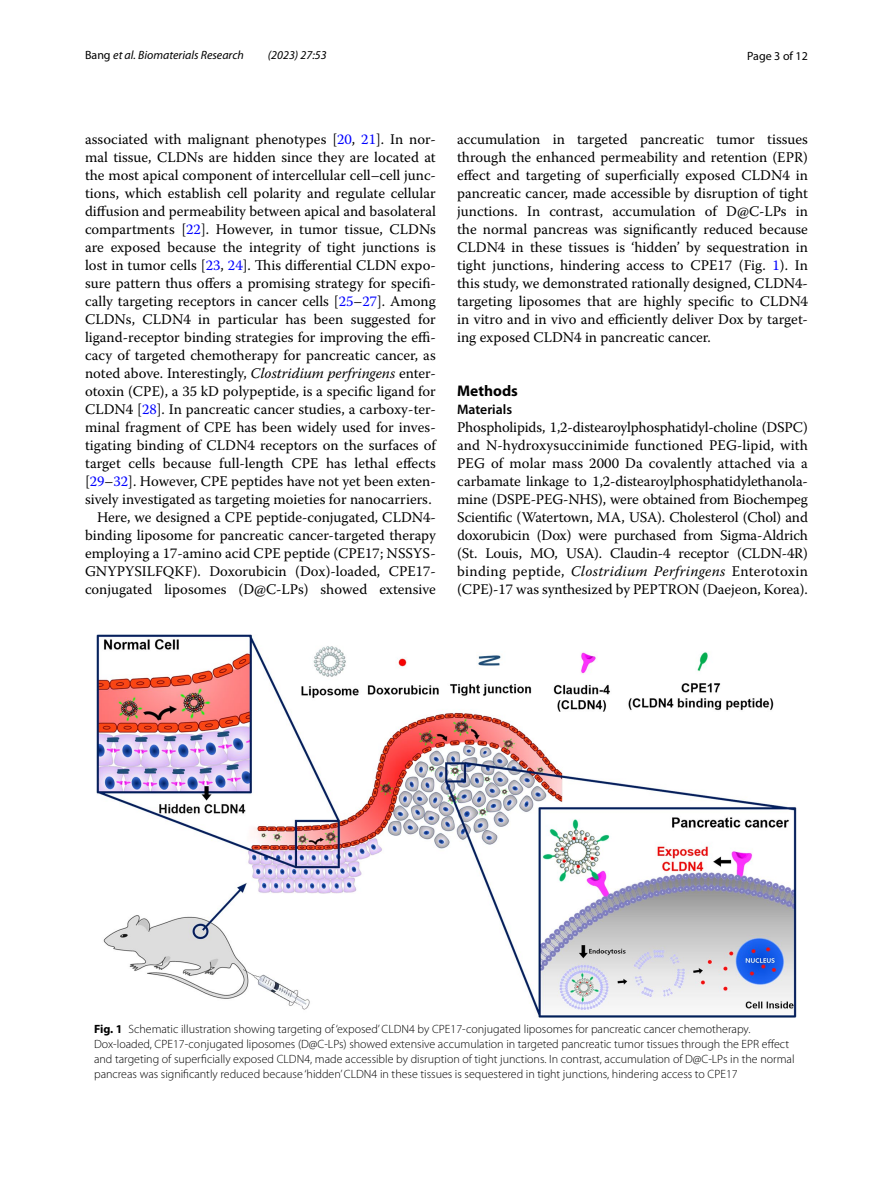
<style>
.page{position:relative;width:893px;height:1187px;background:#fff}
.page>*{position:absolute;margin:0;border:0;box-sizing:border-box;transform-origin:0 0}
.t1{font:700 15.45px "Myriad Pro";color:#000}
.t2{font:14.7px/18px "Warnock Pro";color:#000;text-align:justify}
.t3{font:600 13.8px "Myriad Pro";color:#000}
.t4{font:300 12px/15px "Myriad Pro";color:#000}
.t5{font:italic 12px "Myriad Pro";color:#000}
.t6{font:12px "Myriad Pro";color:#000}
.s1{font-style:normal}
.s2{color:#00f}
.s3{font-style:italic}
.s4{font-weight:700}
</style>
<div class="page">
<img style="left:96px;top:634px;width:701px;height:383px">
<p class="t5" style="left:85px;top:48px;width:160px"><span class="s1">Bang</span> et al. Biomaterials Research</p>
<p class="t5" style="left:268px;top:48px;width:60px">(2023) 27:53</p>
<p class="t6" style="left:747px;top:48px;width:62px">Page 3 of 12</p>
<p class="t2" style="left:85px;top:130px;width:352px;text-align:right">associated with malignant phenotypes [<span class="s2">20</span>, <span class="s2">21</span>]. In nor&shy;mal tissue, CLDNs are hidden since they are located at the most apical component of intercellular cell–cell junc&shy;tions, which establish cell polarity and regulate cellular diffusion and permeability between apical and basolateral compartments [<span class="s2">22</span>]. However, in tumor tissue, CLDNs are exposed because the integrity of tight junctions is lost in tumor cells [<span class="s2">23</span>, <span class="s2">24</span>]. This differential CLDN expo&shy;sure pattern thus offers a promising strategy for specifi&shy;cally targeting receptors in cancer cells [<span class="s2">25</span>–<span class="s2">27</span>]. Among CLDNs, CLDN4 in particular has been suggested for ligand-receptor binding strategies for improving the effi&shy;cacy of targeted chemotherapy for pancreatic cancer, as noted above. Interestingly, <span class="s3">Clostridium perfringens</span> enter&shy;otoxin (CPE), a 35 kD polypeptide, is a specific ligand for CLDN4 [<span class="s2">28</span>]. In pancreatic cancer studies, a carboxy-ter&shy;minal fragment of CPE has been widely used for inves&shy;tigating binding of CLDN4 receptors on the surfaces of target cells because full-length CPE has lethal effects [<span class="s2">29</span>–<span class="s2">32</span>]. However, CPE peptides have not yet been exten&shy;sively investigated as targeting moieties for nanocarriers.<br>Here, we designed a CPE peptide-conjugated, CLDN4- binding liposome for pancreatic cancer-targeted therapy employing a 17-amino acid CPE peptide (CPE17; NSSYS-GNYPYSILFQKF). Doxorubicin (Dox)-loaded, CPE17- conjugated liposomes (D@C-LPs) showed extensive</p>
<p class="t2" style="left:457px;top:130px;width:352px">accumulation in targeted pancreatic tumor tissues through the enhanced permeability and retention (EPR) effect and targeting of superficially exposed CLDN4 in pancreatic cancer, made accessible by disruption of tight junctions. In contrast, accumulation of D@C-LPs in the normal pancreas was significantly reduced because CLDN4 in these tissues is ‘hidden’ by sequestration in tight junctions, hindering access to CPE17 (Fig. <span class="s2">1</span>). In this study, we demonstrated rationally designed, CLDN4- targeting liposomes that are highly specific to CLDN4 in vitro and in vivo and efficiently deliver Dox by target&shy;ing exposed CLDN4 in pancreatic cancer.</p>
<p class="t1" style="left:457px;top:380px;width:62px">Methods</p>
<p class="t3" style="left:457px;top:400px;width:57px">Materials</p>
<p class="t2" style="left:457px;top:418px;width:352px">Phospholipids, 1,2-distearoylphosphatidyl-choline (DSPC) and N-hydroxysuccinimide functioned PEG-lipid, with PEG of molar mass 2000 Da covalently attached via a carbamate linkage to 1,2-distearoylphosphatidylethanola&shy;mine (DSPE-PEG-NHS), were obtained from Biochempeg Scientific (Watertown, MA, USA). Cholesterol (Chol) and doxorubicin (Dox) were purchased from Sigma-Aldrich (St. Louis, MO, USA). Claudin-4 receptor (CLDN-4R) binding peptide, <span class="s3">Clostridium Perfringens</span> Enterotoxin (CPE)-17 was synthesized by PEPTRON (Daejeon, Korea).</p>
<p class="t4" style="left:94px;top:1021px;width:702px"><span class="s4">Fig. 1</span> Schematic illustration showing targeting of ‘exposed’ CLDN4 by CPE17-conjugated liposomes for pancreatic cancer chemotherapy.<br>Dox-loaded, CPE17-conjugated liposomes (D@C-LPs) showed extensive accumulation in targeted pancreatic tumor tissues through the EPR effect and targeting of superficially exposed CLDN4, made accessible by disruption of tight junctions. In contrast, accumulation of D@C-LPs in the normal pancreas was significantly reduced because ‘hidden’ CLDN4 in these tissues is sequestered in tight junctions, hindering access to CPE17</p>
</div>
